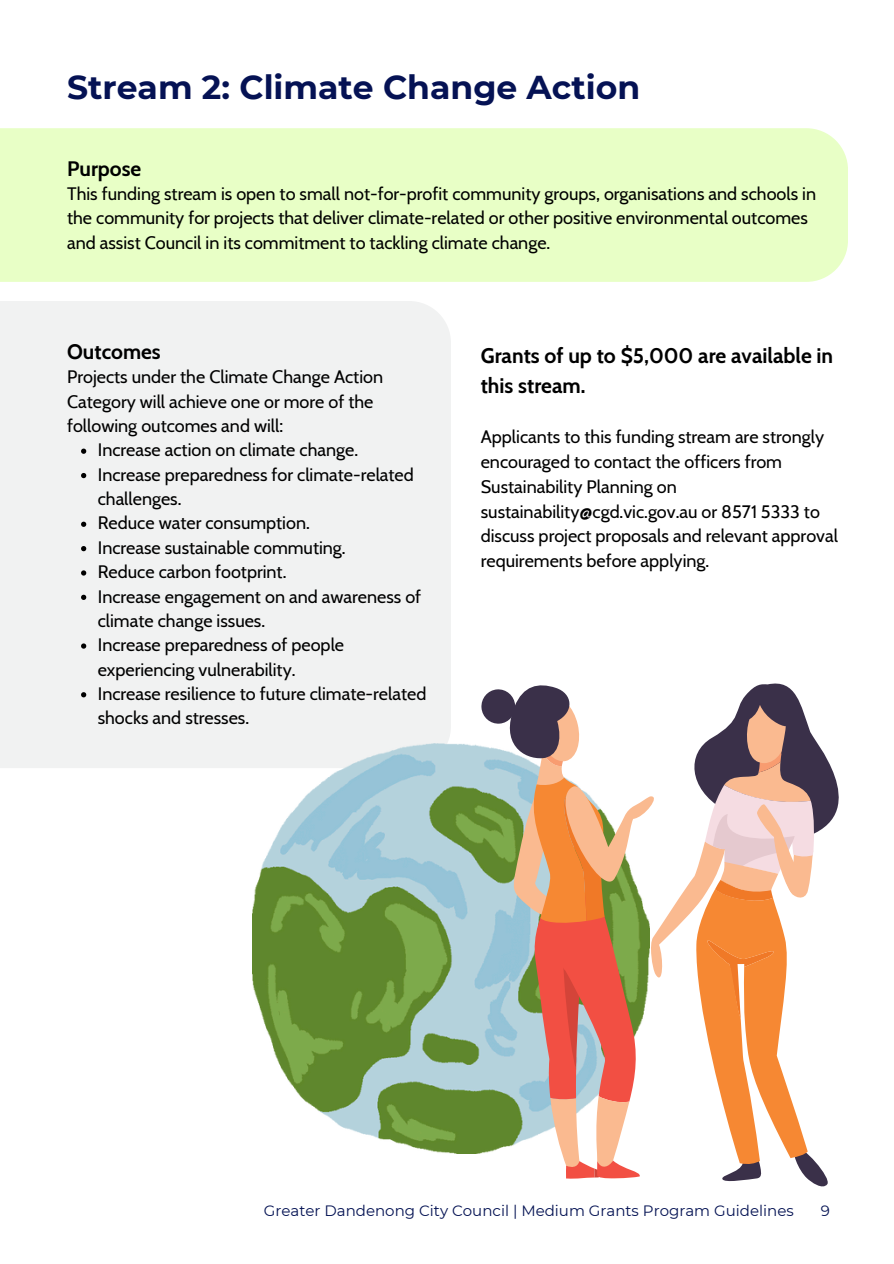
<style>
.page{position:relative;width:894px;height:1264px;background:#fff}
.page>*{position:absolute;margin:0;border:0;box-sizing:border-box;transform-origin:0 0}
.t1{font:700 33px "Montserrat";color:#051254}
.t2{font:700 21px/29.2px "Cabin";color:#000}
.t3{font:700 20.85px "Cabin";color:#000}
.t4{font:18px/24.3px "Cabin";color:#000}
.t5{font:15px "Montserrat";color:#041253}
</style>
<div class="page">
<div style="left:0;top:301px;width:450px;height:467px;background:#f1f2f2"></div>
<img style="left:252px;top:743px;width:228px;height:410px">
<div style="left:0;top:128px;width:847px;height:154px;background:#e8ffc6"></div>
<svg style="left:480px;top:683px;width:359px;height:504px"></svg>
<svg style="left:81px;top:448px;width:5px;height:6px"></svg>
<svg style="left:81px;top:473px;width:5px;height:5px"></svg>
<svg style="left:81px;top:521px;width:5px;height:6px"></svg>
<svg style="left:81px;top:546px;width:5px;height:5px"></svg>
<svg style="left:81px;top:570px;width:5px;height:5px"></svg>
<svg style="left:81px;top:594px;width:5px;height:6px"></svg>
<svg style="left:81px;top:643px;width:5px;height:5px"></svg>
<svg style="left:81px;top:692px;width:5px;height:5px"></svg>
<h3 class="t1" style="left:67px;top:67px;width:574px">Stream 2: Climate Change Action</h3>
<h3 class="t3" style="left:67px;top:155px;width:76px">Purpose</h3>
<h3 class="t4" style="left:67px;top:181px;width:750px">This funding stream is open to small not-for-profit community groups, organisations and schools in the community for projects that deliver climate-related or other positive environmental outcomes and assist Council in its commitment to tackling climate change.</h3>
<p class="t3" style="left:67px;top:339px;width:95px">Outcomes</p>
<p class="t4" style="left:67px;top:365px;width:317px">Projects under the Climate Change Action<br>Category will achieve one or more of the following outcomes and will:</p>
<p class="t4" style="left:98px;top:438px;width:262px">Increase action on climate change.</p>
<p class="t4" style="left:98px;top:462px;width:317px">Increase preparedness for climate-related challenges.</p>
<p class="t4" style="left:98px;top:511px;width:213px">Reduce water consumption.</p>
<p class="t4" style="left:98px;top:535px;width:249px">Increase sustainable commuting.</p>
<p class="t4" style="left:98px;top:559px;width:190px">Reduce carbon footprint.</p>
<h2 class="t4" style="left:98px;top:584px;width:325px">Increase engagement on and awareness of climate change issues.</h2>
<h3 class="t4" style="left:98px;top:632px;width:248px">Increase preparedness of people experiencing vulnerability.</h3>
<p class="t4" style="left:98px;top:681px;width:330px">Increase resilience to future climate-related shocks and stresses.</p>
<p class="t2" style="left:480px;top:341px;width:354px">Grants of up to $5,000 are available in this stream.</p>
<p class="t4" style="left:480px;top:424px;width:358px;line-height:24.8px">Applicants to this funding stream are strongly encouraged to contact the officers from Sustainability Planning on sustainability@cgd.vic.gov.au or 8571 5333 to discuss project proposals and relevant approval requirements before applying.</p>
<p class="t5" style="left:264px;top:1201px;width:531px">Greater Dandenong City Council | Medium Grants Program Guidelines</p>
<h1 class="t5" style="left:820px;top:1201px;width:11px">9</h1>
</div>
